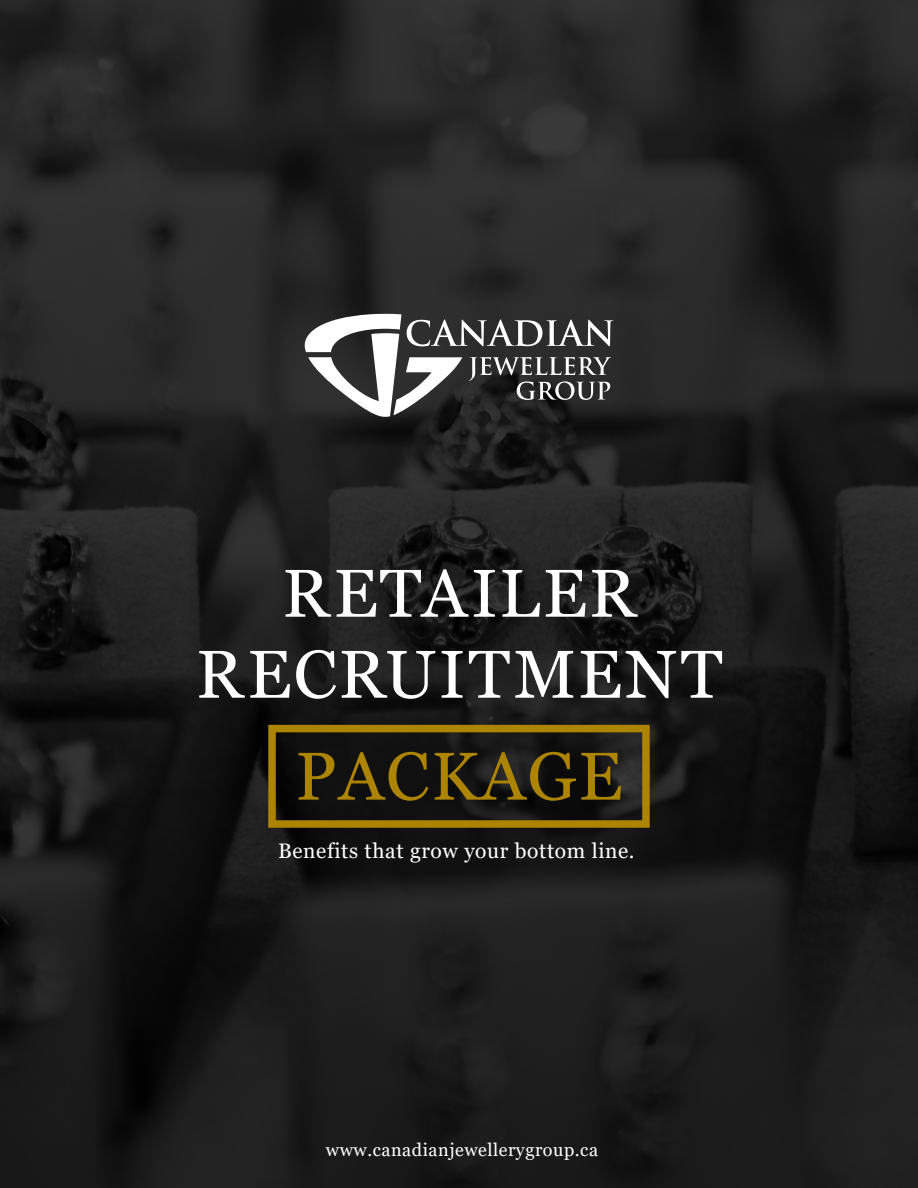
<style>
.page{position:relative;width:918px;height:1188px;background:#fff}
.page>*{position:absolute;margin:0;border:0;box-sizing:border-box;transform-origin:0 0}
.t1{font:67.5px/81px "Georgia";letter-spacing:.04em;color:#fff;text-align:center}
.t2{font:67.5px "Georgia";letter-spacing:.03em;color:#ac8400}
.t3{font:21px "Georgia";letter-spacing:.03em;color:#fff}
.t4{font:18px "Georgia";letter-spacing:.03em;color:#fff}
</style>
<div class="page">
<img style="left:0;top:0;width:918px;height:1188px">
<div style="left:268px;top:725px;width:382px;height:103px;border:8px solid #ac8400"></div>
<svg style="left:301px;top:314px;width:312px;height:103px"></svg>
<h1 class="t1" style="left:196px;top:554px;width:528px">RETAILER<br>RECRUITMENT</h1>
<h1 class="t2" style="left:295px;top:736px;width:329px">PACKAGE</h1>
<p class="t3" style="left:278px;top:838px;width:358px">Benefits that grow your bottom line.</p>
<p class="t4" style="left:326px;top:1139px;width:274px">www.canadianjewellerygroup.ca</p>
</div>
